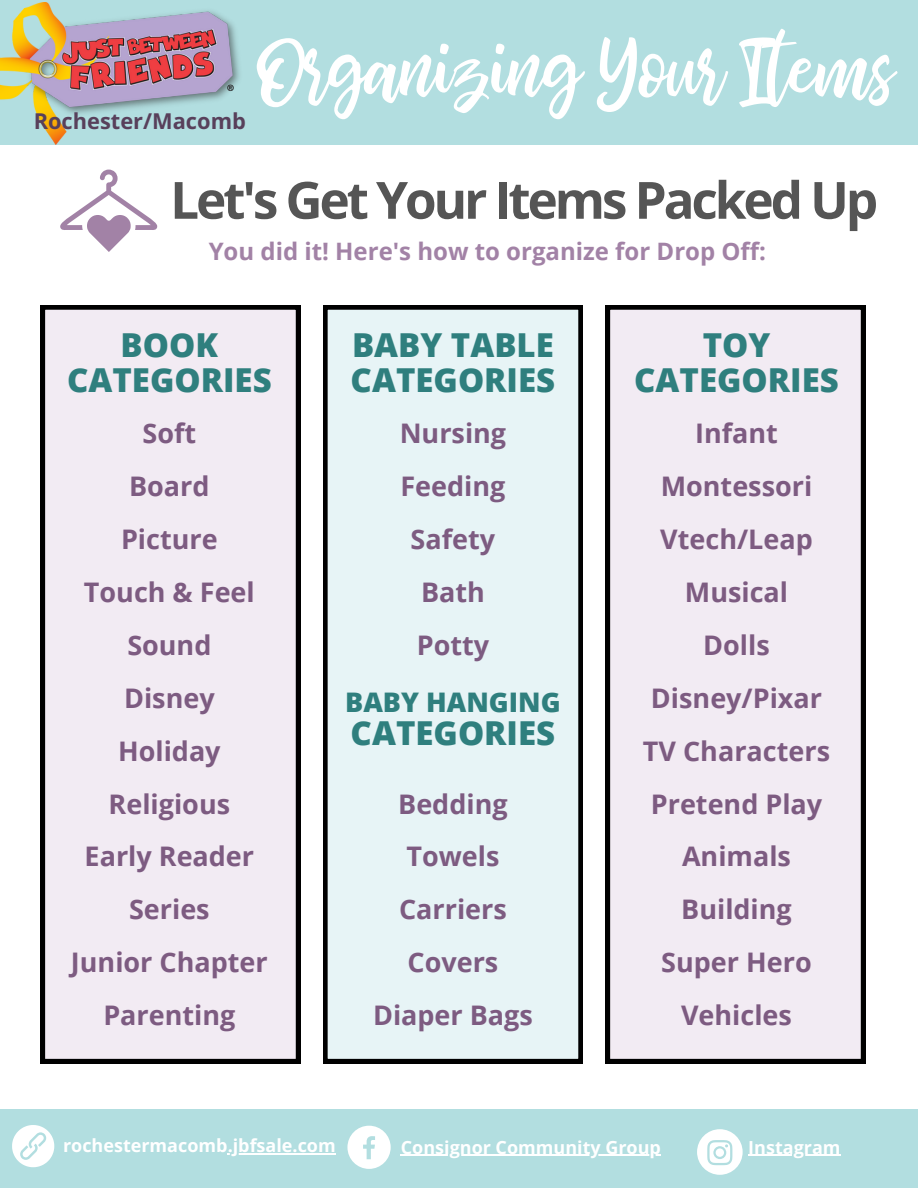
<style>
.page{position:relative;width:918px;height:1188px;background:#fff}
.page>*{position:absolute;margin:0;border:0;box-sizing:border-box;transform-origin:0 0}
.t1{font:76.05px "bhatoshine";color:#fff}
.t2{font:700 51.3px "Open Sans";letter-spacing:-.06em;color:#555}
.t3{font:800 33px/34.8px "Open Sans";color:#2f7f7e;text-align:center}
.t4{font:700 27px/52.8px "Open Sans";color:#7d5b81;text-align:center}
.t5{font:800 27px "Open Sans";color:#2f7f7e}
.t6{font:700 24px "Open Sans";color:#a282a6}
.t7{font:700 21.9px "Open Sans";color:#58405b}
.t8{font:700 18px "Open Sans";color:#fff}
</style>
<div class="page">
<svg style="left:60px;top:170px;width:97px;height:82px"></svg>
<div style="left:41px;top:305px;width:259px;height:758px;background:#f2ebf3"></div>
<div style="left:0;top:0;width:918px;height:145px;background:#b2dee0"></div>
<div style="left:323px;top:305px;width:260px;height:758px;background:#e7f4f6"></div>
<div style="left:606px;top:305px;width:259px;height:758px;background:#f2ebf3"></div>
<img style="left:0;top:2px;width:240px;height:143px">
<div style="left:0;top:1109px;width:918px;height:79px;background:#b2dee0"></div>
<svg style="left:12px;top:1125px;width:43px;height:43px"></svg>
<hr style="left:228px;top:1153px;width:108px;height:2px;background:#fff">
<hr style="left:401px;top:1155px;width:260px;height:1px;background:#fff">
<svg style="left:347px;top:1126px;width:43px;height:42px"></svg>
<hr style="left:748px;top:1155px;width:93px;height:1px;background:#fff">
<svg style="left:697px;top:1129px;width:46px;height:46px"></svg>
<p class="t7" style="left:34px;top:105px;width:214px">Rochester/Macomb</p>
<h1 class="t1" style="left:259px;top:12px;width:636px">Organizing Your Items</h1>
<h2 class="t2" style="left:170px;top:164px;width:710px">Let's Get Your Items Packed Up</h2>
<p class="t6" style="left:209px;top:235px;width:559px">You did it! Here's how to organize for Drop Off:</p>
<p class="t3" style="left:67px;top:327px;width:206px">BOOK<br>CATEGORIES</p>
<p class="t3" style="left:351px;top:327px;width:206px;text-align:left">BABY TABLE<br>CATEGORIES</p>
<p class="t3" style="left:634px;top:327px;width:206px">TOY<br>CATEGORIES</p>
<p class="t4" style="left:71px;top:407px;width:198px">Soft<br>Board<br>Picture<br>Touch &amp; Feel<br>Sound<br>Disney<br>Holiday<br>Religious<br>Early Reader<br>Series<br>Junior Chapter<br>Parenting</p>
<p class="t4" style="left:400px;top:407px;width:108px">Nursing<br>Feeding<br>Safety<br>Bath<br>Potty</p>
<p class="t4" style="left:643px;top:407px;width:189px">Infant<br>Montessori<br>Vtech/Leap<br>Musical<br>Dolls<br>Disney/Pixar<br>TV Characters<br>Pretend Play<br>Animals<br>Building<br>Super Hero<br>Vehicles</p>
<p class="t5" style="left:345px;top:683px;width:217px">BABY HANGING</p>
<p class="t3" style="left:351px;top:715px;width:206px">CATEGORIES</p>
<p class="t4" style="left:373px;top:777px;width:161px">Bedding<br>Towels<br>Carriers<br>Covers<br>Diaper Bags</p>
<p class="t8" style="left:63px;top:1133px;width:274px">rochestermacomb.jbfsale.com</p>
<p class="t8" style="left:401px;top:1134px;width:262px">Consignor Community Group</p>
<p class="t8" style="left:748px;top:1134px;width:94px">Instagram</p>
</div>
